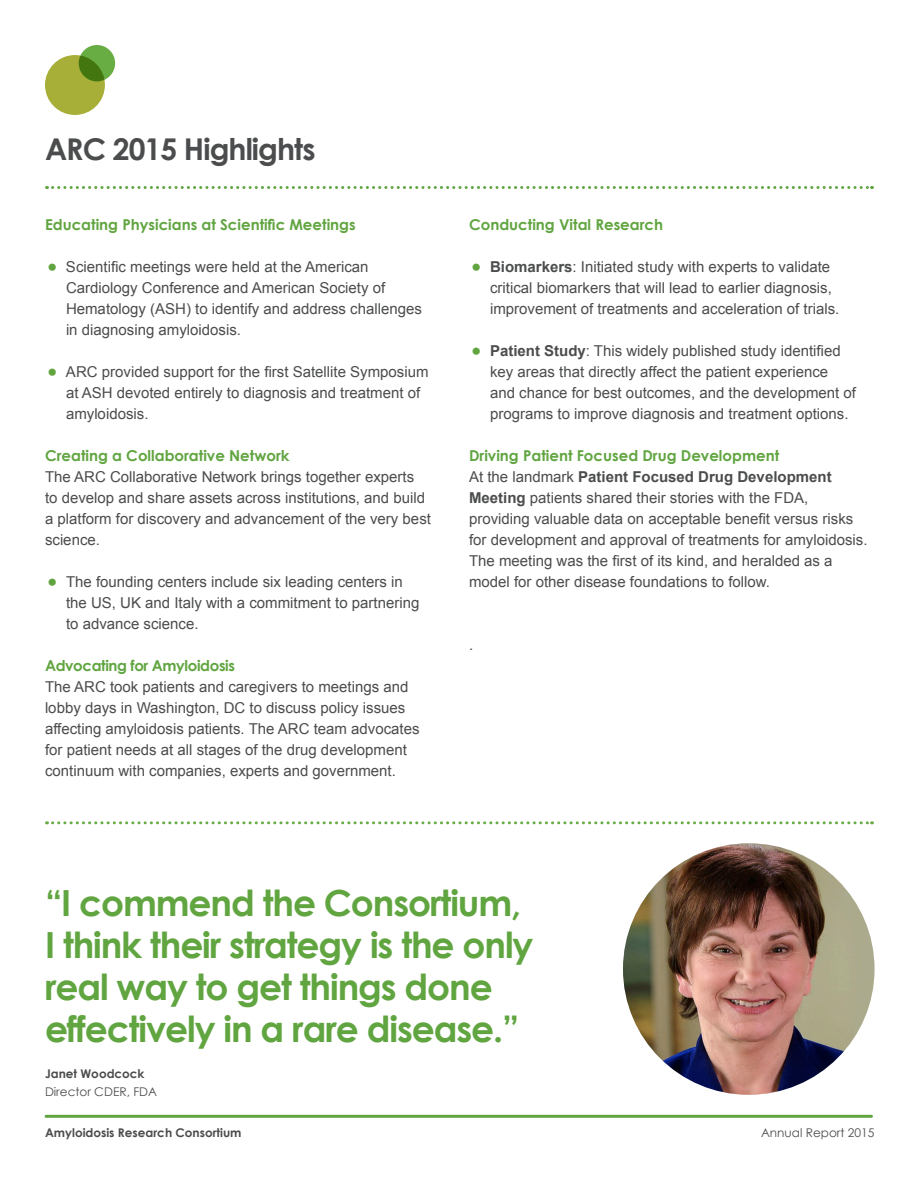
<style>
.page{position:relative;width:918px;height:1188px;background:#fff}
.page>*{position:absolute;margin:0;border:0;box-sizing:border-box;transform-origin:0 0}
.t1{font:700 36px/42px "Century Gothic";letter-spacing:-.03em;color:#61a541}
.t2{font:700 30px "Century Gothic";letter-spacing:-.03em;color:#4b4c4d}
.Annual_report{font:15px/21px "Arial";color:#4b4c4d}
.Annual_report-2{font:700 15px "Century Gothic";color:#61a541}
.Annual_report-3{font:700 15px "Century Gothic";letter-spacing:-.025em;color:#61a541}
.t3{font:700 12px "Century Gothic";color:#4b4c4d}
.t4{font:12px "Century Gothic";color:#4b4c4d}
.s1{font-family:"Century Gothic";font-weight:700;font-size:24px;color:#61a541}
.s2{font-weight:700}
</style>
<div class="page">
<svg style="left:53px;top:186px;width:820px;height:3px"></svg>
<svg style="left:53px;top:821px;width:820px;height:3px"></svg>
<img style="left:623px;top:843px;width:251px;height:252px;border-radius:126px">
<div style="left:45px;top:55px;width:60px;height:60px;background:#a7af38;border-radius:50%"></div>
<svg style="left:79px;top:45px;width:36px;height:36px"></svg>
<hr style="left:46px;top:1115px;width:825px;height:3px;background:#61a541">
<p class="t2" style="left:45px;top:130px;width:272px">ARC 2015 Highlights</p>
<p class="Annual_report-2" style="left:45px;top:215px;width:312px">Educating Physicians at Scientific Meetings</p>
<p class="Annual_report" style="left:45px;top:256px;width:325px"><span class="s1">•</span> Scientific meetings were held at the American</p>
<p class="Annual_report" style="left:66px;top:277px;width:321px">Cardiology Conference and American Society of</p>
<p class="Annual_report" style="left:66px;top:298px;width:357px">Hematology (ASH) to identify and address challenges</p>
<p class="Annual_report" style="left:66px;top:319px;width:177px">in diagnosing amyloidosis.</p>
<p class="Annual_report" style="left:45px;top:361px;width:385px"><span class="s1">•</span> ARC provided support for the first Satellite Symposium</p>
<p class="Annual_report" style="left:66px;top:382px;width:356px">at ASH devoted entirely to diagnosis and treatment of</p>
<p class="Annual_report" style="left:66px;top:403px;width:84px">amyloidosis.</p>
<p class="Annual_report-2" style="left:45px;top:446px;width:246px">Creating a Collaborative Network</p>
<p class="Annual_report" style="left:45px;top:466px;width:371px">The ARC Collaborative Network brings together experts</p>
<p class="Annual_report" style="left:45px;top:487px;width:388px">to develop and share assets across institutions, and build a platform for discovery and advancement of the very best science.</p>
<p class="Annual_report" style="left:45px;top:571px;width:359px"><span class="s1">•</span> The founding centers include six leading centers in</p>
<p class="Annual_report" style="left:66px;top:592px;width:355px">the US, UK and Italy with a commitment to partnering</p>
<p class="Annual_report" style="left:66px;top:613px;width:134px">to advance science.</p>
<p class="Annual_report-3" style="left:45px;top:656px;width:192px">Advocating for Amyloidosis</p>
<p class="Annual_report" style="left:45px;top:676px;width:365px">The ARC took patients and caregivers to meetings and</p>
<p class="Annual_report" style="left:45px;top:697px;width:376px">lobby days in Washington, DC to discuss policy issues affecting amyloidosis patients. The ARC team advocates for patient needs at all stages of the drug development continuum with companies, experts and government.</p>
<p class="Annual_report-2" style="left:469px;top:215px;width:196px">Conducting Vital Research</p>
<p class="Annual_report" style="left:469px;top:256px;width:363px"><span class="s1">•</span> <span class="s2">Biomarkers</span>: Initiated study with experts to validate</p>
<p class="Annual_report" style="left:490px;top:277px;width:343px">critical biomarkers that will lead to earlier diagnosis,</p>
<p class="Annual_report" style="left:490px;top:298px;width:351px">improvement of treatments and acceleration of trials.</p>
<p class="Annual_report" style="left:469px;top:340px;width:373px"><span class="s1">•</span> <span class="s2">Patient Study</span>: This widely published study identified</p>
<p class="Annual_report" style="left:490px;top:361px;width:340px">key areas that directly affect the patient experience</p>
<p class="Annual_report" style="left:490px;top:382px;width:368px">and chance for best outcomes, and the development of</p>
<p class="Annual_report" style="left:490px;top:403px;width:360px">programs to improve diagnosis and treatment options.</p>
<p class="Annual_report-2" style="left:469px;top:446px;width:312px">Driving Patient Focused Drug Development</p>
<p class="Annual_report" style="left:469px;top:466px;width:400px">At the landmark <span class="s2">Patient Focused Drug Development Meeting</span> patients shared their stories with the FDA, providing valuable data on acceptable benefit versus risks for development and approval of treatments for amyloidosis.<br>The meeting was the first of its kind, and heralded as a model for other disease foundations to follow.</p>
<p class="Annual_report" style="left:469px;top:634px;width:6px">.</p>
<p class="t1" style="left:45px;top:881px;width:478px">“I commend the Consortium,</p>
<p class="t1" style="left:45px;top:923px;width:490px">I think their strategy is the only</p>
<p class="t1" style="left:45px;top:965px;width:476px">real way to get things done effectively in a rare disease.”</p>
<p class="t3" style="left:45px;top:1066px;width:101px">Janet Woodcock</p>
<p class="t4" style="left:45px;top:1084px;width:113px">Director CDER, FDA</p>
<p class="t3" style="left:45px;top:1125px;width:198px">Amyloidosis Research Consortium</p>
<p class="t4" style="left:761px;top:1125px;width:115px">Annual Report 2015</p>
</div>
